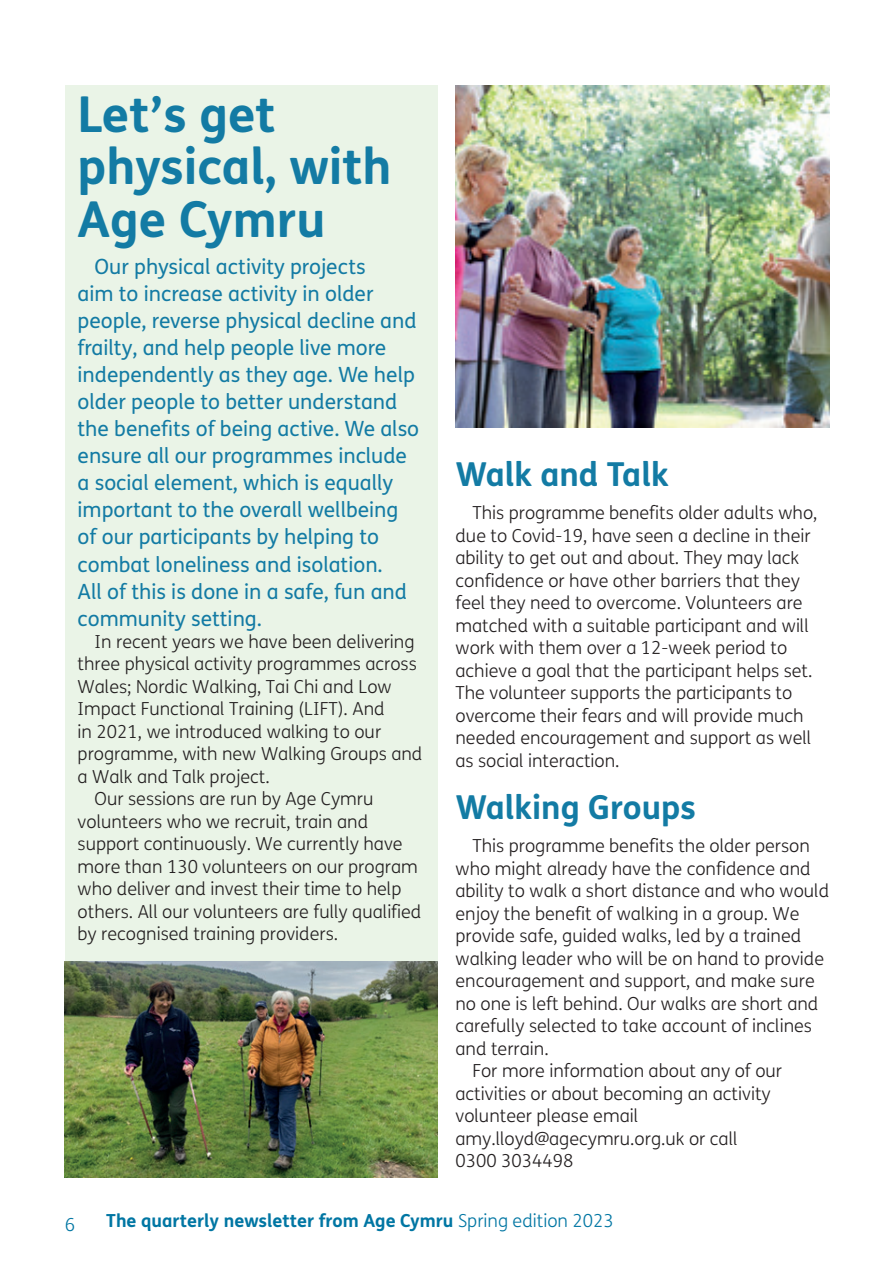
<style>
.page{position:relative;width:893px;height:1263px;background:#fff}
.page>*{position:absolute;margin:0;border:0;box-sizing:border-box;transform-origin:0 0}
.t1{font:700 49.5px/52.5px "FS Me";color:#137ba4}
.t2{font:700 33px "FS Me";color:#137ba4}
.t3{font:21px/27px "FS Me";color:#137ba4}
.t4{font:300 18px/22.5px "FS Me";color:#231f20}
.t5{font:700 18px "FS Me";color:#0076a3}
.t6{font:300 18px "FS Me";color:#0076a3}
.s1{font-weight:300}
</style>
<div class="page">
<div style="left:65px;top:85px;width:372px;height:923px;background:#eaf4e7"></div>
<img style="left:65px;top:961px;width:372px;height:217px">
<img style="left:455px;top:85px;width:374px;height:342px">
<h1 class="t1" style="left:78px;top:86px;width:316px">Let’s get physical, with<br>Age Cymru</h1>
<p class="t3" style="left:78px;top:253px;width:343px;text-indent:17px">Our physical activity projects<br>aim to increase activity in older people, reverse physical decline and frailty, and help people live more independently as they age. We help older people to better understand the benefits of being active. We also ensure all our programmes include a social element, which is equally important to the overall wellbeing of our participants by helping to combat loneliness and isolation.<br>All of this is done in a safe, fun and community setting.</p>
<p class="t4" style="left:95px;top:631px;width:321px">In recent years we have been delivering</p>
<p class="t4" style="left:78px;top:653px;width:341px">three physical activity programmes across</p>
<p class="t4" style="left:78px;top:676px;width:316px">Wales; Nordic Walking, Tai Chi and Low</p>
<p class="t4" style="left:78px;top:698px;width:309px">Impact Functional Training (LIFT). And</p>
<p class="t4" style="left:78px;top:721px;width:305px">in 2021, we introduced walking to our</p>
<p class="t4" style="left:78px;top:743px;width:346px">programme, with new Walking Groups and</p>
<p class="t4" style="left:78px;top:766px;width:194px">a Walk and Talk project.</p>
<p class="t4" style="left:95px;top:788px;width:280px">Our sessions are run by Age Cymru</p>
<p class="t4" style="left:78px;top:811px;width:292px">volunteers who we recruit, train and</p>
<p class="t4" style="left:78px;top:833px;width:327px">support continuously. We currently have</p>
<p class="t4" style="left:78px;top:856px;width:342px">more than 130 volunteers on our program</p>
<p class="t4" style="left:78px;top:878px;width:325px">who deliver and invest their time to help</p>
<p class="t4" style="left:78px;top:901px;width:345px">others. All our volunteers are fully qualified</p>
<p class="t4" style="left:78px;top:923px;width:262px">by recognised training providers.</p>
<h2 class="t2" style="left:455px;top:449px;width:215px">Walk and Talk</h2>
<p class="t4" style="left:455px;top:502px;width:364px;text-indent:17px">This programme benefits older adults who, due to Covid-19, have seen a decline in their ability to get out and about. They may lack confidence or have other barriers that they feel they need to overcome. Volunteers are matched with a suitable participant and will work with them over a 12-week period to achieve a goal that the participant helps set.<br>The volunteer supports the participants to overcome their fears and will provide much needed encouragement and support as well as social interaction.</p>
<h2 class="t2" style="left:455px;top:782px;width:242px">Walking Groups</h2>
<p class="t4" style="left:472px;top:835px;width:339px">This programme benefits the older person</p>
<p class="t4" style="left:455px;top:858px;width:357px">who might already have the confidence and</p>
<p class="t4" style="left:455px;top:880px;width:375px">ability to walk a short distance and who would</p>
<p class="t4" style="left:455px;top:903px;width:346px">enjoy the benefit of walking in a group. We</p>
<p class="t4" style="left:455px;top:925px;width:347px">provide safe, guided walks, led by a trained</p>
<p class="t4" style="left:455px;top:948px;width:370px">walking leader who will be on hand to provide</p>
<p class="t4" style="left:455px;top:970px;width:361px">encouragement and support, and make sure</p>
<p class="t4" style="left:455px;top:993px;width:364px">no one is left behind. Our walks are short and</p>
<p class="t4" style="left:455px;top:1015px;width:358px">carefully selected to take account of inclines</p>
<p class="t4" style="left:455px;top:1038px;width:95px">and terrain.</p>
<p class="t4" style="left:472px;top:1060px;width:311px">For more information about any of our</p>
<p class="t4" style="left:455px;top:1083px;width:317px">activities or about becoming an activity</p>
<p class="t4" style="left:455px;top:1105px;width:184px">volunteer please email</p>
<p class="t4" style="left:455px;top:1128px;width:284px">amy.lloyd@agecymru.org.uk or call</p>
<p class="t4" style="left:455px;top:1150px;width:120px">0300 3034498</p>
<p class="t6" style="left:65px;top:1214px;width:12px">6</p>
<p class="t5" style="left:106px;top:1207px;width:509px">The quarterly newsletter from Age Cymru <span class="s1">Spring edition 2023</span></p>
</div>
